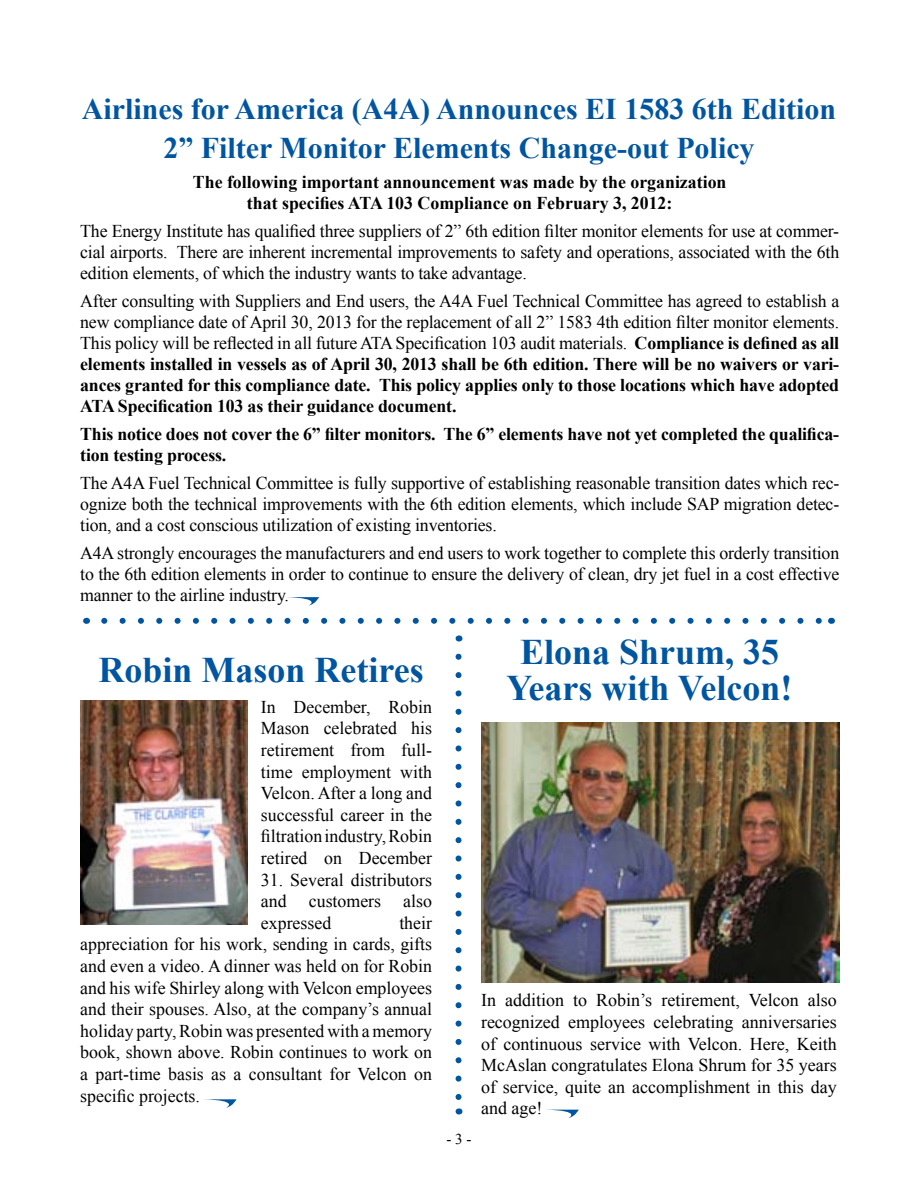
<style>
.page{position:relative;width:918px;height:1188px;background:#fff}
.page>*{position:absolute;margin:0;border:0;box-sizing:border-box;transform-origin:0 0}
.t1{font:700 36px/36px "Times New Roman";color:#0055a1;text-align:center}
.t2{font:700 30px/39px "Times New Roman";color:#0055a1;text-align:center}
.t3{font:18px/21.6px "Times New Roman";letter-spacing:-.01em;color:#000;text-align:justify}
.t4{font:700 18px/21.6px "Times New Roman";color:#000;text-align:center}
.t5{font:15px "Times New Roman";color:#000}
.s1{font-weight:700}
</style>
<div class="page">
<svg style="left:104px;top:618px;width:718px;height:6px"></svg>
<svg style="left:204px;top:1099px;width:33px;height:9px"></svg>
<svg style="left:554px;top:1110px;width:25px;height:8px"></svg>
<svg style="left:286px;top:597px;width:33px;height:9px"></svg>
<img style="left:80px;top:700px;width:167px;height:224px">
<img style="left:481px;top:723px;width:358px;height:260px">
<svg style="left:456px;top:657px;width:6px;height:443px"></svg>
<h2 class="t2" style="left:82px;top:88px;width:756px">Airlines for America (A4A) Announces EI 1583 6th Edition<br>2” Filter Monitor Elements Change-out Policy</h2>
<p class="t4" style="left:193px;top:170px;width:535px">The following important announcement was made by the organization that specifies ATA 103 Compliance on February 3, 2012:</p>
<p class="t3" style="left:80px;top:220px;width:761px;line-height:21px">The Energy Institute has qualified three suppliers of 2” 6th edition filter monitor elements for use at commer&shy;cial airports. There are inherent incremental improvements to safety and operations, associated with the 6th edition elements, of which the industry wants to take advantage.</p>
<p class="t3" style="left:80px;top:290px;width:761px;line-height:21px">After consulting with Suppliers and End users, the A4A Fuel Technical Committee has agreed to establish a new compliance date of April 30, 2013 for the replacement of all 2” 1583 4th edition filter monitor elements.<br>This policy will be reflected in all future ATA Specification 103 audit materials. <span class="s1">Compliance is defined as all elements installed in vessels as of April 30, 2013 shall be 6th edition. There will be no waivers or vari&shy;ances granted for this compliance date. This policy applies only to those locations which have adopted ATA Specification 103 as their guidance document.</span></p>
<p class="t4" style="left:80px;top:423px;width:760px;line-height:21px;text-align:left">This notice does not cover the 6” filter monitors. The 6” elements have not yet completed the qualifica&shy;tion testing process.</p>
<p class="t3" style="left:80px;top:472px;width:761px;line-height:21px">The A4A Fuel Technical Committee is fully supportive of establishing reasonable transition dates which rec&shy;ognize both the technical improvements with the 6th edition elements, which include SAP migration detec&shy;tion, and a cost conscious utilization of existing inventories.</p>
<p class="t3" style="left:80px;top:542px;width:761px;line-height:21px">A4A strongly encourages the manufacturers and end users to work together to complete this orderly transition to the 6th edition elements in order to continue to ensure the delivery of clean, dry jet fuel in a cost effective manner to the airline industry.</p>
<h1 class="t1" style="left:99px;top:651px;width:327px">Robin Mason Retires</h1>
<p class="t3" style="left:261px;top:696px;width:173px">In December, Robin Mason celebrated his retirement from full&shy;time employment with Velcon. After a long and successful career in the filtration industry, Robin retired on December</p>
<p class="t3" style="left:261px;top:868px;width:173px">31. Several distributors and customers also expressed</p>
<p class="t3" style="left:80px;top:912px;width:353px;text-indent:319px">their appreciation for his work, sending in cards, gifts and even a video. A dinner was held on for Robin and his wife Shirley along with Velcon employees and their spouses. Also, at the company’s annual holiday party, Robin was presented with a memory book, shown above. Robin continues to work on a part-time basis as a consultant for Velcon on specific projects.</p>
<h1 class="t1" style="left:507px;top:633px;width:287px">Elona Shrum, 35<br>Years with Velcon!</h1>
<p class="t5" style="left:447px;top:1129px;width:26px">- 3 -</p>
<p class="t3" style="left:481px;top:989px;width:357px">In addition to Robin’s retirement, Velcon also recognized employees celebrating anniversaries of continuous service with Velcon. Here, Keith McAslan congratulates Elona Shrum for 35 years of service, quite an accomplishment in this day and age!</p>
</div>
